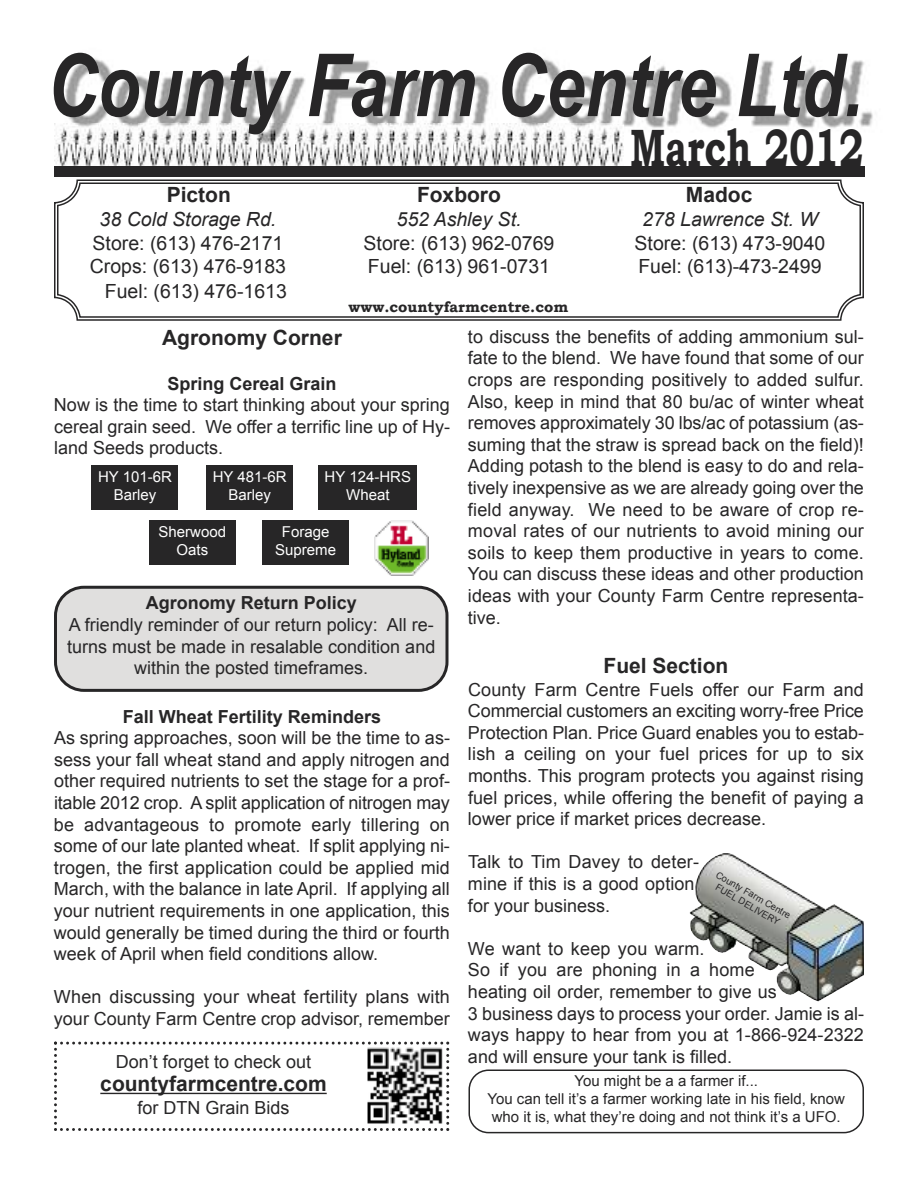
<style>
.page{position:relative;width:918px;height:1188px;background:#fff}
.page>*{position:absolute;margin:0;border:0;box-sizing:border-box;transform-origin:0 0}
.t1{font:italic 700 87px "Arial";color:#272627;scale:.8 1}
.t2{font:700 52.5px "Bookman Old Style";color:#272627;scale:.72 1}
.t3{font:700 21px "Arial";color:#272627}
.t4{font:19.5px/24px "Arial";color:#272627}
.t5{font:italic 19.5px "Arial";color:#272627}
.t6{font:18px/21.6px "Arial";color:#272627;text-align:justify}
.t7{font:700 18px "Arial";color:#272627}
.t8{font:15px/18px "Arial";color:#272627;text-align:center}
.t9{font:15px/18px "Arial";color:#fff;text-align:center}
.t10{font:700 15px "Bookman Old Style";color:#272627}
.t11{font:9.3px/11.2px "Arial";color:#272627;text-align:center}
</style>
<div class="page">
<img style="left:65px;top:58px;width:808px;height:110px">
<img style="left:568px;top:123px;width:56px;height:43px">
<img style="left:452px;top:124px;width:118px;height:42px">
<img style="left:295px;top:123px;width:157px;height:43px">
<img style="left:137px;top:123px;width:158px;height:43px">
<img style="left:54px;top:123px;width:83px;height:43px">
<svg style="left:54px;top:179px;width:810px;height:142px"></svg>
<svg style="left:56px;top:182px;width:806px;height:137px"></svg>
<div style="left:54px;top:166px;width:810px;height:11px;background:#272627"></div>
<img style="left:690px;top:853px;width:83px;height:88px">
<svg style="left:468px;top:1070px;width:396px;height:63px"></svg>
<div style="left:92px;top:465px;width:86px;height:45px;background:#272627"></div>
<div style="left:318px;top:465px;width:99px;height:45px;background:#272627"></div>
<div style="left:206px;top:465px;width:87px;height:45px;background:#272627"></div>
<div style="left:262px;top:520px;width:87px;height:45px;background:#272627"></div>
<div style="left:149px;top:520px;width:87px;height:45px;background:#272627"></div>
<svg style="left:54px;top:1042px;width:395px;height:89px"></svg>
<hr style="left:100px;top:1093px;width:227px;height:1px;background:#272627">
<img style="left:374px;top:520px;width:55px;height:55px">
<img style="left:364px;top:1047px;width:80px;height:80px">
<svg style="left:54px;top:586px;width:395px;height:106px;background:#d4d3d3"></svg>
<h1 class="t1" style="left:47px;top:37px;width:1021px">County Farm Centre Ltd.</h1>
<h2 class="t2" style="left:630px;top:116px;width:326px">March 2012</h2>
<p class="t3" style="left:167px;top:183px;width:66px">Picton</p>
<p class="t5" style="left:100px;top:209px;width:178px">38 Cold Storage Rd.</p>
<p class="t4" style="left:90px;top:231px;width:198px;text-align:right">Store: (613) 476-2171<br>Crops: (613) 476-9183<br>Fuel: (613) 476-1613</p>
<p class="t3" style="left:417px;top:183px;width:85px">Foxboro</p>
<p class="t5" style="left:396px;top:209px;width:127px">552 Ashley St.</p>
<p class="t4" style="left:364px;top:231px;width:192px;line-height:23.4px">Store: (613) 962-0769<br>Fuel: (613) 961-0731</p>
<p class="t10" style="left:348px;top:298px;width:221px">www.countyfarmcentre.com</p>
<p class="t3" style="left:686px;top:183px;width:68px">Madoc</p>
<p class="t5" style="left:642px;top:209px;width:177px">278 Lawrence St. W</p>
<p class="t4" style="left:635px;top:231px;width:192px;line-height:23.4px">Store: (613) 473-9040<br>Fuel: (613)-473-2499</p>
<p class="t3" style="left:162px;top:326px;width:181px">Agronomy Corner</p>
<p class="t7" style="left:167px;top:373px;width:171px">Spring Cereal Grain</p>
<p class="t6" style="left:54px;top:394px;width:398px">Now is the time to start thinking about your spring cereal grain seed. We offer a terrific line up of Hy&shy;land Seeds products.</p>
<p class="t9" style="left:98px;top:468px;width:75px">HY 101-6R<br>Barley</p>
<p class="t9" style="left:325px;top:468px;width:88px">HY 124-HRS<br>Wheat</p>
<p class="t9" style="left:213px;top:468px;width:75px">HY 481-6R<br>Barley</p>
<p class="t9" style="left:275px;top:522px;width:62px">Forage<br>Supreme</p>
<p class="t9" style="left:159px;top:522px;width:69px">Sherwood<br>Oats</p>
<p class="t7" style="left:146px;top:593px;width:213px">Agronomy Return Policy</p>
<p class="t6" style="left:67px;top:614px;width:370px;text-align:center">A friendly reminder of our return policy: All re&shy;turns must be made in resalable condition and within the posted timeframes.</p>
<p class="t7" style="left:123px;top:706px;width:260px">Fall Wheat Fertility Reminders</p>
<p class="t6" style="left:54px;top:727px;width:398px">As spring approaches, soon will be the time to as&shy;sess your fall wheat stand and apply nitrogen and other required nutrients to set the stage for a prof&shy;itable 2012 crop. A split application of nitrogen may be advantageous to promote early tillering on some of our late planted wheat. If split applying ni&shy;trogen, the first application could be applied mid March, with the balance in late April. If applying all your nutrient requirements in one application, this would generally be timed during the third or fourth week of April when field conditions allow.</p>
<p class="t6" style="left:54px;top:986px;width:398px">When discussing your wheat fertility plans with your County Farm Centre crop advisor, remember</p>
<p class="t6" style="left:116px;top:1051px;width:197px">Don’t forget to check out</p>
<p class="t3" style="left:100px;top:1072px;width:228px">countyfarmcentre.com</p>
<p class="t6" style="left:138px;top:1097px;width:154px">for DTN Grain Bids</p>
<p class="t6" style="left:468px;top:326px;width:398px">to discuss the benefits of adding ammonium sul&shy;fate to the blend. We have found that some of our crops are responding positively to added sulfur.<br>Also, keep in mind that 80 bu/ac of winter wheat removes approximately 30 lbs/ac of potassium (as&shy;suming that the straw is spread back on the field)!<br>Adding potash to the blend is easy to do and rela&shy;tively inexpensive as we are already going over the field anyway. We need to be aware of crop re&shy;moval rates of our nutrients to avoid mining our soils to keep them productive in years to come.<br>You can discuss these ideas and other production ideas with your County Farm Centre representa&shy;tive.</p>
<p class="t3" style="left:604px;top:654px;width:126px">Fuel Section</p>
<p class="t6" style="left:468px;top:679px;width:397px">County Farm Centre Fuels offer our Farm and Commercial customers an exciting worry-free Price Protection Plan. Price Guard enables you to estab&shy;lish a ceiling on your fuel prices for up to six months. This program protects you against rising fuel prices, while offering the benefit of paying a lower price if market prices decrease.</p>
<p class="t6" style="left:468px;top:851px;width:233px;text-align:left">Talk to Tim Davey to deter&shy;mine if this is a good option for your business.</p>
<p class="t6" style="left:468px;top:938px;width:398px;text-align:left">We want to keep you warm.<br>So if you are phoning in a home<br>heating oil order, remember to give us<br>3 business days to process your order. Jamie is al&shy;ways happy to hear from you at 1-866-924-2322 and will ensure your tank is filled.</p>
<p class="t11" style="left:719px;top:869px;width:86px;rotate:30deg">County Farm Centre<br>FUEL DELIVERY</p>
<p class="t8" style="left:487px;top:1072px;width:359px">You might be a a farmer if...<br>You can tell it’s a farmer working late in his field, know who it is, what they’re doing and not think it’s a UFO.</p>
</div>
